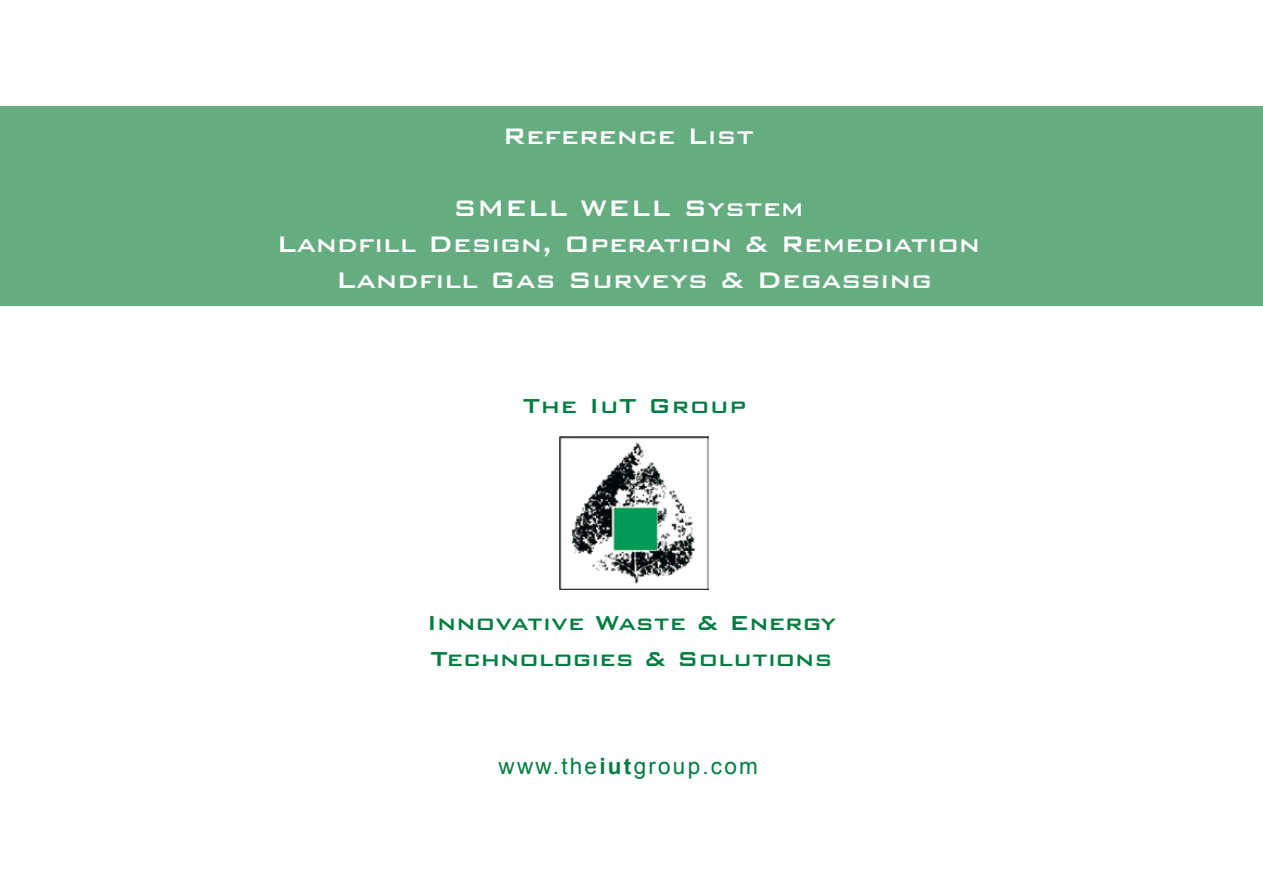
<style>
.page{position:relative;width:1263px;height:893px;background:#fff}
.page>*{position:absolute;margin:0;border:0;box-sizing:border-box;transform-origin:0 0}
.t1{font:500 30px/36px "Bank Gothic BT";color:#fff;text-align:center}
.t2{font:500 27px/36px "Bank Gothic BT";color:#007d40}
.t3{font:500 27px "Bank Gothic BT";letter-spacing:.025em;color:#007d40}
.t4{font:22.5px "Arial";letter-spacing:.1em;color:#007d40}
.s1{font-weight:700}
</style>
<div class="page">
<img style="left:559px;top:436px;width:149px;height:153px">
<div style="left:0;top:106px;width:1263px;height:200px;background:#66ac81"></div>
<p class="t1" style="left:502px;top:117px;width:253px">Reference List</p>
<p class="t1" style="left:276px;top:189px;width:705px">SMELL WELL System<br>Landfill Design, Operation &amp; Remediation<br>Landfill Gas Surveys &amp; Degassing</p>
<p class="t3" style="left:523px;top:391px;width:225px">The IuT Group</p>
<p class="t2" style="left:427px;top:604px;width:411px">Innovative Waste &amp; Energy<br>Technologies &amp; Solutions</p>
<p class="t4" style="left:499px;top:751px;width:261px">www.the<span class="s1">iut</span>group.com</p>
</div>
